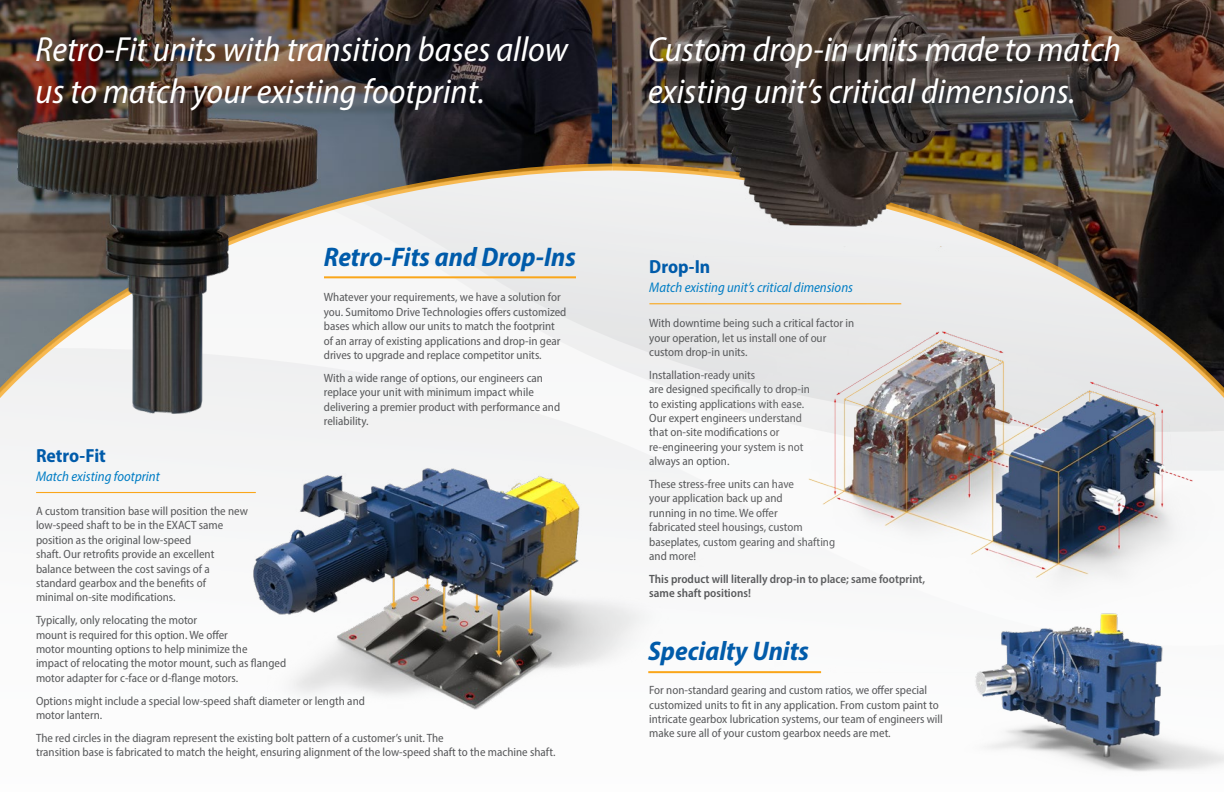
<style>
.page{position:relative;width:1224px;height:792px;background:#fff}
.page>*{position:absolute;margin:0;border:0;box-sizing:border-box;transform-origin:0 0}
.t1{font:italic semi-condensed 35px/42px "Myriad Pro";color:#fff}
.t2{font:italic 700 semi-condensed 27px "Myriad Pro";color:#005baa}
.t3{font:700 semi-condensed 19px "Myriad Pro";color:#005baa}
.t4{font:italic semi-condensed 14px "Myriad Pro";color:#007dc5}
.t5{font:semi-condensed 12px/14.4px "Myriad Pro";color:#58595b}
.t6{font:600 semi-condensed 12px/14.4px "Myriad Pro";color:#58595b}
</style>
<div class="page">
<img style="left:0;top:0;width:612px;height:468px">
<svg style="left:0;top:160px;width:605px;height:251px"></svg>
<hr style="left:648px;top:671px;width:173px;height:2px;background:#faa61a">
<hr style="left:36px;top:492px;width:220px;height:1px;background:#faa61a">
<hr style="left:324px;top:276px;width:252px;height:2px;background:#faa61a">
<img style="left:612px;top:0;width:612px;height:396px">
<img style="left:89px;top:398px;width:678px;height:312px">
<img style="left:694px;top:246px;width:530px;height:426px">
<img style="left:934px;top:610px;width:290px;height:162px">
<h1 class="t1" style="left:36px;top:28px;width:534px">Retro-Fit units with transition bases allow us to match your existing footprint.</h1>
<h3 class="t3" style="left:36px;top:443px;width:71px">Retro-Fit</h3>
<p class="t4" style="left:36px;top:468px;width:125px">Match existing footprint</p>
<h2 class="t2" style="left:324px;top:239px;width:254px">Retro-Fits and Drop-Ins</h2>
<p class="t5" style="left:324px;top:290px;width:244px">Whatever your requirements, we have a solution for you. Sumitomo Drive Technologies offers customized bases which allow our units to match the footprint of an array of existing applications and drop-in gear drives to upgrade and replace competitor units.</p>
<p class="t5" style="left:324px;top:370px;width:238px">With a wide range of options, our engineers can replace your unit with minimum impact while delivering a premier product with performance and reliability.</p>
<p class="t5" style="left:36px;top:504px;width:213px">A custom transition base will position the new low-speed shaft to be in the EXACT same position as the original low-speed<br>shaft. Our retrofits provide an excellent balance between the cost savings of a standard gearbox and the benefits of<br>minimal on-site modifications.</p>
<p class="t5" style="left:36px;top:613px;width:252px">Typically, only relocating the motor<br>mount is required for this option. We offer<br>motor mounting options to help minimize the<br>impact of relocating the motor mount, such as flanged motor adapter for c-face or d-flange motors.</p>
<p class="t5" style="left:36px;top:693px;width:330px">Options might include a special low-speed shaft diameter or length and motor lantern.</p>
<p class="t5" style="left:36px;top:730px;width:521px">The red circles in the diagram represent the existing bolt pattern of a customer’s unit. The<br>transition base is fabricated to match the height, ensuring alignment of the low-speed shaft to the machine shaft.</p>
<h1 class="t1" style="left:648px;top:28px;width:475px">Custom drop-in units made to match existing unit’s critical dimensions.</h1>
<h3 class="t3" style="left:649px;top:255px;width:63px">Drop-In</h3>
<p class="t4" style="left:649px;top:279px;width:205px">Match existing unit’s critical dimensions</p>
<p class="t5" style="left:649px;top:316px;width:206px">With downtime being such a critical factor in your operation, let us install one of our custom drop-in units.</p>
<p class="t5" style="left:649px;top:367px;width:162px">Installation-ready units<br>are designed specifically to drop-in to existing applications with ease.<br>Our expert engineers understand that on-site modifications or re-engineering your system is not always an option.</p>
<p class="t5" style="left:649px;top:477px;width:187px">These stress-free units can have<br>your application back up and<br>running in no time. We offer<br>fabricated steel housings, custom baseplates, custom gearing and shafting and more!</p>
<p class="t6" style="left:649px;top:571px;width:277px">This product will literally drop-in to place; same footprint, same shaft positions!</p>
<h2 class="t2" style="left:648px;top:634px;width:162px">Specialty Units</h2>
<p class="t5" style="left:649px;top:683px;width:295px">For non-standard gearing and custom ratios, we offer special customized units to fit in any application. From custom paint to intricate gearbox lubrication systems, our team of engineers will make sure all of your custom gearbox needs are met.</p>
</div>
